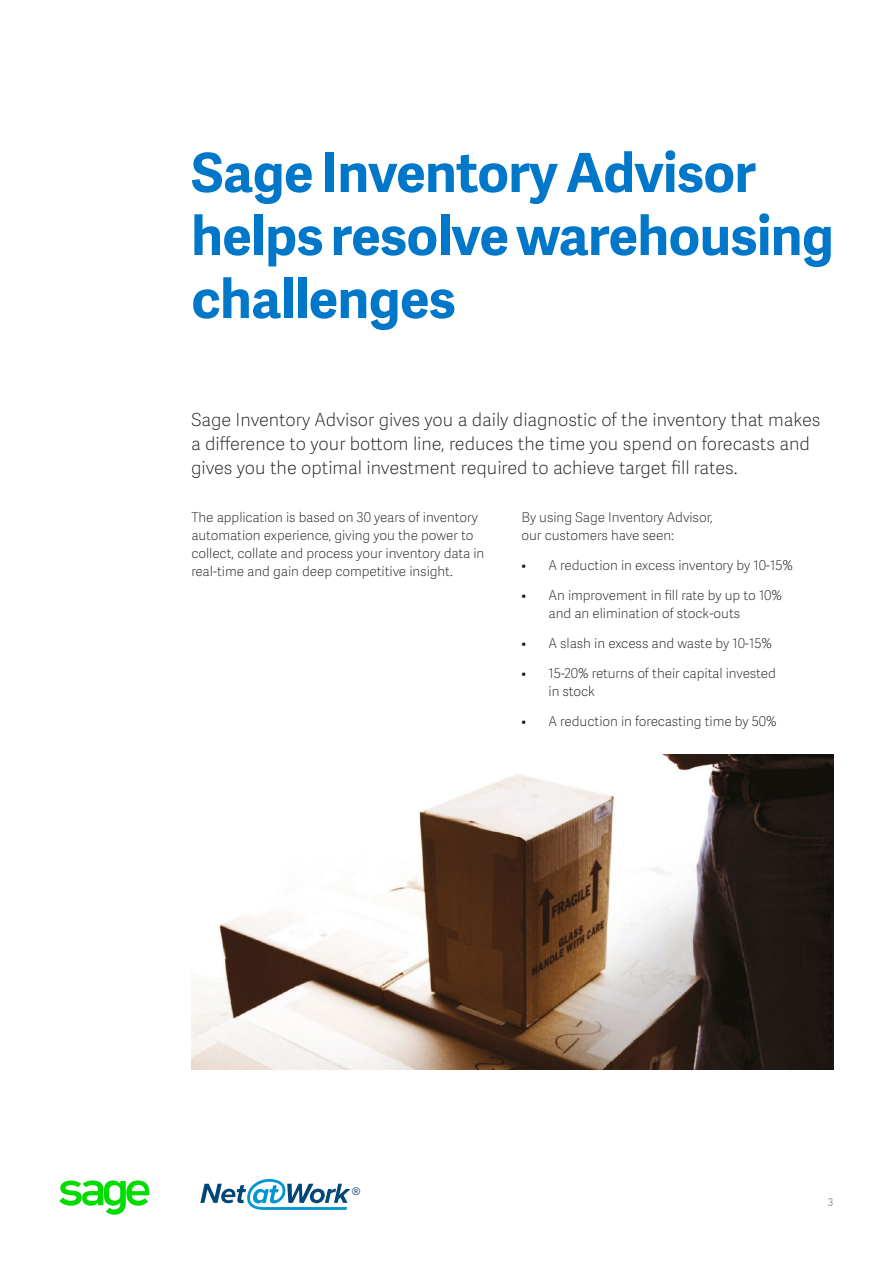
<style>
.page{position:relative;width:893px;height:1263px;background:#fff}
.page>*{position:absolute;margin:0;border:0;box-sizing:border-box;transform-origin:0 0}
.t1{font:700 54px/63px "Adelle Sans SAGE";letter-spacing:-.01em;color:#0077c8}
.t2{font:700 18.9px "Proxima Nova";color:#114778}
.t3{font:18px/24px "Adelle Sans SAGE Th";color:#231f20}
.t4{font:13.5px/18px "Adelle Sans SAGE Th";letter-spacing:-.005em;color:#231f20}
.t5{font:10.5px "Adelle Sans SAGE Lt";color:#787d83}
</style>
<div class="page">
<svg style="left:59px;top:1181px;width:91px;height:34px"></svg>
<img style="left:191px;top:754px;width:642px;height:316px">
<svg style="left:200px;top:1179px;width:150px;height:31px"></svg>
<h1 class="t1" style="left:191px;top:139px;width:644px">Sage Inventory Advisor helps resolve warehousing challenges</h1>
<h3 class="t3" style="left:191px;top:407px;width:631px">Sage Inventory Advisor gives you a daily diagnostic of the inventory that makes a difference to your bottom line, reduces the time you spend on forecasts and gives you the optimal investment required to achieve target fill rates.</h3>
<p class="t4" style="left:191px;top:508px;width:294px">The application is based on 30 years of inventory automation experience, giving you the power to collect, collate and process your inventory data in real-time and gain deep competitive insight.</p>
<p class="t4" style="left:521px;top:508px;width:193px">By using Sage Inventory Advisor, our customers have seen:</p>
<p class="t4" style="left:521px;top:556px;width:273px">• A reduction in excess inventory by 10-15%</p>
<p class="t4" style="left:548px;top:586px;width:235px;text-indent:-27px">• An improvement in fill rate by up to 10% and an elimination of stock-outs</p>
<p class="t4" style="left:521px;top:634px;width:252px">• A slash in excess and waste by 10-15%</p>
<p class="t4" style="left:548px;top:664px;width:229px;text-indent:-27px">• 15-20% returns of their capital invested in stock</p>
<p class="t4" style="left:521px;top:712px;width:257px">• A reduction in forecasting time by 50%</p>
<h2 class="t2" style="left:351px;top:1180px;width:11px">®</h2>
<p class="t5" style="left:827px;top:1195px;width:7px">3</p>
</div>
